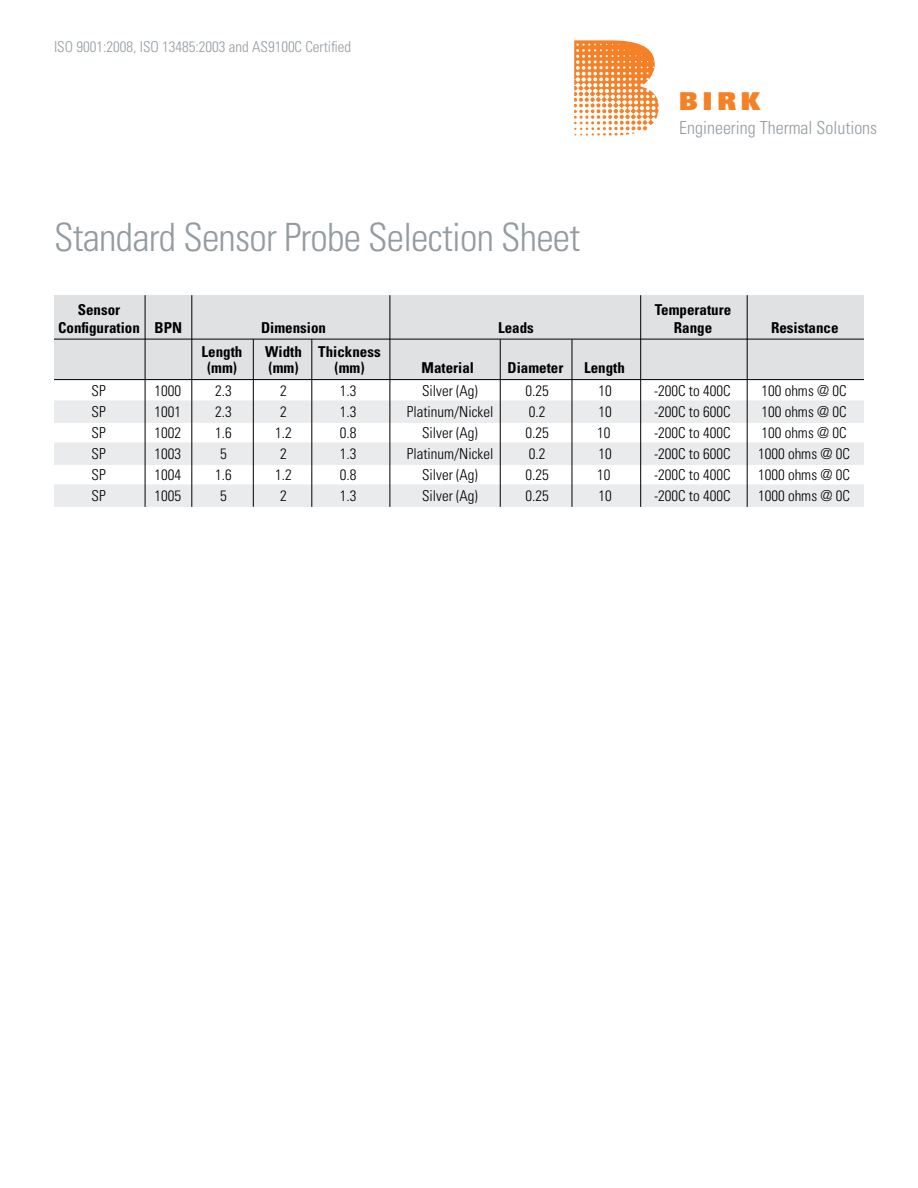
<style>
.page{position:relative;width:918px;height:1188px;background:#fff}
.page>*{position:absolute;margin:0;border:0;box-sizing:border-box;transform-origin:0 0}
.t1{font:300 condensed 39px "Univers";letter-spacing:-.02em;color:#949ca1}
.t2{font:900 24.6px "Univers";color:#f58025}
.t3{font:300 condensed 17.85px "Univers";color:#949ca1}
.t4{font:300 condensed 15px "Univers";color:#000}
.t5{font:700 condensed 15px/16.5px "Univers";color:#000}
.t6{font:300 condensed 15px "Univers";color:#949ca1}
</style>
<div class="page">
<div style="left:54px;top:295px;width:810px;height:85px;background:#dfe1e3"></div>
<hr style="left:54px;top:339px;width:810px;height:1px;background:#000">
<hr style="left:54px;top:379px;width:810px;height:1px;background:#000">
<div style="left:54px;top:400px;width:810px;height:23px;background:#eaebec"></div>
<div style="left:54px;top:442px;width:810px;height:23px;background:#eaebec"></div>
<div style="left:54px;top:484px;width:810px;height:23px;background:#eaebec"></div>
<hr style="left:145px;top:295px;width:1px;height:212px;background:#000">
<hr style="left:192px;top:295px;width:1px;height:212px;background:#000">
<hr style="left:312px;top:339px;width:1px;height:168px;background:#000">
<hr style="left:500px;top:339px;width:1px;height:168px;background:#000">
<hr style="left:572px;top:339px;width:1px;height:168px;background:#000">
<hr style="left:253px;top:339px;width:1px;height:168px;background:#000">
<hr style="left:390px;top:295px;width:1px;height:212px;background:#000">
<hr style="left:640px;top:295px;width:1px;height:212px;background:#000">
<hr style="left:747px;top:295px;width:1px;height:212px;background:#000">
<svg style="left:574px;top:40px;width:85px;height:96px"></svg>
<p class="t6" style="left:54px;top:38px;width:299px">ISO 9001:2008, ISO 13485:2003 and AS9100C Certified</p>
<h1 class="t1" style="left:54px;top:214px;width:528px">Standard Sensor Probe Selection Sheet</h1>
<h2 class="t2" style="left:679px;top:85px;width:83px">BIRK</h2>
<p class="t3" style="left:679px;top:117px;width:199px">Engineering Thermal Solutions</p>
<p class="t5" style="left:78px;top:301px;width:44px">Sensor</p>
<p class="t5" style="left:655px;top:301px;width:78px">Temperature</p>
<p class="t5" style="left:58px;top:319px;width:125px">Configuration BPN</p>
<p class="t5" style="left:261px;top:319px;width:66px">Dimension</p>
<p class="t5" style="left:498px;top:319px;width:37px">Leads</p>
<p class="t5" style="left:674px;top:319px;width:40px">Range</p>
<p class="t5" style="left:771px;top:319px;width:69px">Resistance</p>
<p class="t5" style="left:202px;top:343px;width:42px">Length</p>
<p class="t5" style="left:207px;top:343px;width:175px;text-indent:58px">Width Thickness (mm) (mm)</p>
<p class="t5" style="left:335px;top:360px;width:31px">(mm)</p>
<p class="t5" style="left:422px;top:360px;width:54px">Material</p>
<p class="t5" style="left:508px;top:360px;width:57px">Diameter</p>
<p class="t5" style="left:584px;top:360px;width:42px">Length</p>
<p class="t4" style="left:92px;top:382px;width:16px">SP</p>
<p class="t4" style="left:155px;top:382px;width:28px">1000</p>
<p class="t4" style="left:215px;top:382px;width:18px">2.3</p>
<p class="t4" style="left:280px;top:382px;width:8px">2</p>
<p class="t4" style="left:340px;top:382px;width:18px">1.3</p>
<p class="t4" style="left:422px;top:382px;width:57px">Silver (Ag)</p>
<p class="t4" style="left:525px;top:382px;width:25px">0.25</p>
<p class="t4" style="left:599px;top:382px;width:15px">10</p>
<p class="t4" style="left:654px;top:382px;width:78px">-200C to 400C</p>
<p class="t4" style="left:761px;top:382px;width:87px">100 ohms @ 0C</p>
<p class="t4" style="left:92px;top:403px;width:16px">SP</p>
<p class="t4" style="left:155px;top:403px;width:28px">1001</p>
<p class="t4" style="left:215px;top:403px;width:18px">2.3</p>
<p class="t4" style="left:280px;top:403px;width:8px">2</p>
<p class="t4" style="left:340px;top:403px;width:18px">1.3</p>
<p class="t4" style="left:407px;top:403px;width:88px">Platinum/Nickel</p>
<p class="t4" style="left:529px;top:403px;width:18px">0.2</p>
<p class="t4" style="left:599px;top:403px;width:15px">10</p>
<p class="t4" style="left:654px;top:403px;width:78px">-200C to 600C</p>
<p class="t4" style="left:761px;top:403px;width:87px">100 ohms @ 0C</p>
<p class="t4" style="left:92px;top:424px;width:16px">SP</p>
<p class="t4" style="left:155px;top:424px;width:28px">1002</p>
<p class="t4" style="left:215px;top:424px;width:18px">1.6</p>
<p class="t4" style="left:275px;top:424px;width:18px">1.2</p>
<p class="t4" style="left:340px;top:424px;width:18px">0.8</p>
<p class="t4" style="left:422px;top:424px;width:57px">Silver (Ag)</p>
<p class="t4" style="left:525px;top:424px;width:25px">0.25</p>
<p class="t4" style="left:597px;top:424px;width:15px">10</p>
<p class="t4" style="left:654px;top:424px;width:78px">-200C to 400C</p>
<p class="t4" style="left:761px;top:424px;width:87px">100 ohms @ 0C</p>
<p class="t4" style="left:92px;top:445px;width:16px">SP</p>
<p class="t4" style="left:155px;top:445px;width:28px">1003</p>
<p class="t4" style="left:220px;top:445px;width:8px">5</p>
<p class="t4" style="left:280px;top:445px;width:8px">2</p>
<p class="t4" style="left:340px;top:445px;width:18px">1.3</p>
<p class="t4" style="left:407px;top:445px;width:88px">Platinum/Nickel</p>
<p class="t4" style="left:529px;top:445px;width:18px">0.2</p>
<p class="t4" style="left:599px;top:445px;width:15px">10</p>
<p class="t4" style="left:654px;top:445px;width:78px">-200C to 600C</p>
<p class="t4" style="left:758px;top:445px;width:93px">1000 ohms @ 0C</p>
<p class="t4" style="left:92px;top:466px;width:16px">SP</p>
<p class="t4" style="left:155px;top:466px;width:28px">1004</p>
<p class="t4" style="left:215px;top:466px;width:18px">1.6</p>
<p class="t4" style="left:275px;top:466px;width:18px">1.2</p>
<p class="t4" style="left:340px;top:466px;width:18px">0.8</p>
<p class="t4" style="left:422px;top:466px;width:57px">Silver (Ag)</p>
<p class="t4" style="left:525px;top:466px;width:25px">0.25</p>
<p class="t4" style="left:597px;top:466px;width:15px">10</p>
<p class="t4" style="left:654px;top:466px;width:78px">-200C to 400C</p>
<p class="t4" style="left:758px;top:466px;width:93px">1000 ohms @ 0C</p>
<p class="t4" style="left:92px;top:487px;width:16px">SP</p>
<p class="t4" style="left:155px;top:487px;width:28px">1005</p>
<p class="t4" style="left:220px;top:487px;width:8px">5</p>
<p class="t4" style="left:280px;top:487px;width:8px">2</p>
<p class="t4" style="left:340px;top:487px;width:18px">1.3</p>
<p class="t4" style="left:422px;top:487px;width:57px">Silver (Ag)</p>
<p class="t4" style="left:525px;top:487px;width:25px">0.25</p>
<p class="t4" style="left:599px;top:487px;width:15px">10</p>
<p class="t4" style="left:654px;top:487px;width:78px">-200C to 400C</p>
<p class="t4" style="left:758px;top:487px;width:93px">1000 ohms @ 0C</p>
</div>
